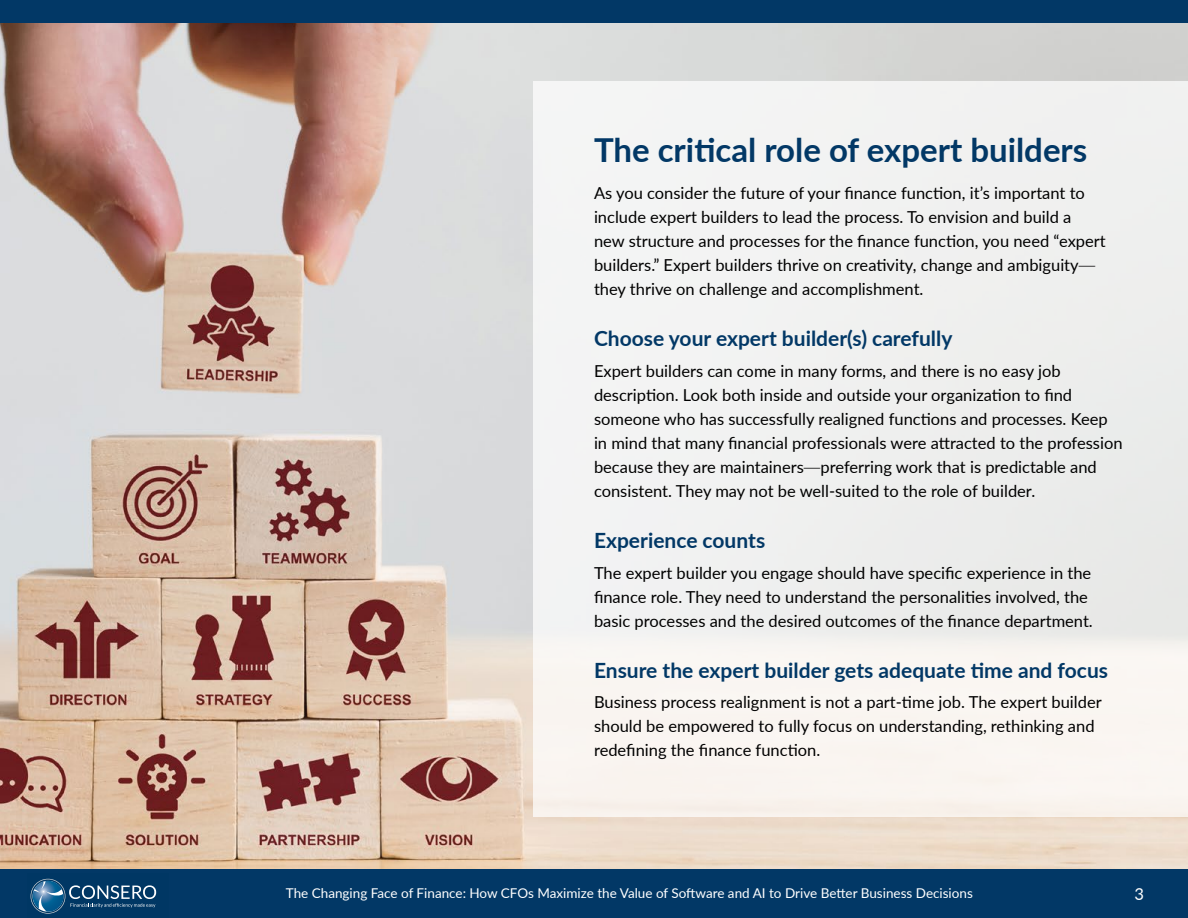
<style>
.page{position:relative;width:1188px;height:918px;background:#fff}
.page>*{position:absolute;margin:0;border:0;box-sizing:border-box;transform-origin:0 0}
.t1{font:700 33px "Lato";color:#023866}
.t2{font:700 21px "Lato";color:#023866}
.t3{font:16.5px/24px "Lato";color:#000}
.t4{font:16.5px "Lato";color:#fff}
.t5{font:13.5px "Lato";color:#fff}
.s1{font-family:"Segoe UI";font-weight:300}
</style>
<div class="page">
<img style="left:0;top:22px;width:1188px;height:847px">
<div style="left:534px;top:81px;width:654px;height:735px;background:#f2f2f0"></div>
<div style="left:0;top:869px;width:1188px;height:49px;background:#023866"></div>
<svg style="left:31px;top:879px;width:125px;height:35px"></svg>
<div style="left:0;top:0;width:1188px;height:22px;background:#023866"></div>
<h1 class="t1" style="left:594px;top:125px;width:495px">The critical role of expert builders</h1>
<p class="t3" style="left:594px;top:180px;width:513px">As you consider the future of your finance function, it’s important to include expert builders to lead the process. To envision and build a new structure and processes for the finance function, you need “expert builders.” Expert builders thrive on creativity, change and ambiguity<span class="s1">— </span>they thrive on challenge and accomplishment.</p>
<p class="t2" style="left:594px;top:323px;width:360px">Choose your expert builder(s) carefully</p>
<p class="t3" style="left:594px;top:358px;width:530px">Expert builders can come in many forms, and there is no easy job description. Look both inside and outside your organization to find someone who has successfully realigned functions and processes. Keep in mind that many financial professionals were attracted to the profession because they are maintainers<span class="s1">—</span>preferring work that is predictable and consistent. They may not be well-suited to the role of builder.</p>
<p class="t2" style="left:594px;top:525px;width:173px">Experience counts</p>
<p class="t3" style="left:594px;top:560px;width:500px">The expert builder you engage should have specific experience in the finance role. They need to understand the personalities involved, the basic processes and the desired outcomes of the finance department.</p>
<p class="t2" style="left:594px;top:654px;width:516px">Ensure the expert builder gets adequate time and focus</p>
<p class="t3" style="left:594px;top:690px;width:509px">Business process realignment is not a part-time job. The expert builder should be empowered to fully focus on understanding, rethinking and redefining the finance function.</p>
<p class="t5" style="left:286px;top:883px;width:689px">The Changing Face of Finance: How CFOs Maximize the Value of Software and AI to Drive Better Business Decisions</p>
<p class="t4" style="left:1135px;top:882px;width:11px">3</p>
</div>
